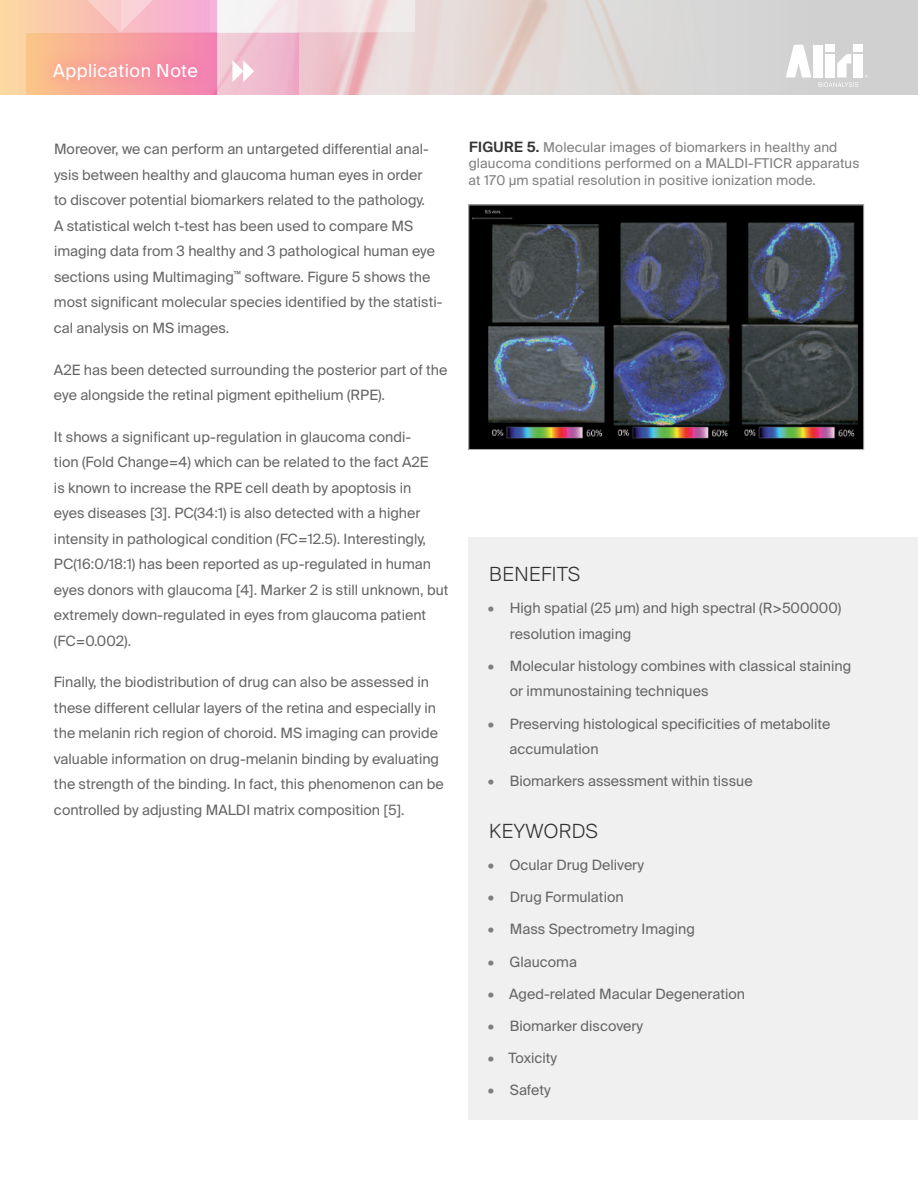
<style>
.page{position:relative;width:918px;height:1188px;background:#fff}
.page>*{position:absolute;margin:0;border:0;box-sizing:border-box;transform-origin:0 0}
.t1{font:300 19.5px "Suisse Intl";letter-spacing:.025em;color:#333}
.t2{font:18px "Suisse Intl";letter-spacing:.025em;color:#fff}
.t3{font:14.25px/25.5px "Suisse Intl";color:#666}
.t4{font:13.5px/16.2px "Suisse Intl";letter-spacing:.01em;color:#7f7f7f}
.s1{font-weight:600;font-size:14.25px;color:#333}
.s2{color:#7f7f7f}
</style>
<div class="page">
<img style="left:230px;top:0;width:688px;height:95px">
<div style="left:0;top:0;width:216px;height:95px;background:#fcd6a3"></div>
<svg style="left:26px;top:33px;width:272px;height:62px"></svg>
<svg style="left:230px;top:0;width:185px;height:32px;fill:#f3e6e9"></svg>
<svg style="left:44px;top:0;width:186px;height:33px"></svg>
<div style="left:854px;top:54px;width:9px;height:23px;background:#fff"></div>
<svg style="left:786px;top:45px;width:25px;height:32px"></svg>
<div style="left:814px;top:45px;width:9px;height:32px;background:#fff"></div>
<svg style="left:818px;top:54px;width:40px;height:33px"></svg>
<div style="left:825px;top:45px;width:10px;height:7px;background:#fff"></div>
<div style="left:854px;top:45px;width:9px;height:7px;background:#fff"></div>
<div style="left:37px;top:47px;width:177px;height:49px;background:#ff008c;opacity:.38"></div>
<svg style="left:232px;top:60px;width:22px;height:22px"></svg>
<img style="left:470px;top:207px;width:392px;height:241px">
<div style="left:468px;top:205px;width:396px;height:245px;border:1px solid #b2b2b2"></div>
<div style="left:469px;top:537px;width:449px;height:583px;background:#f0f0f0"></div>
<p class="t2" style="left:53px;top:60px;width:146px">Application Note</p>
<p class="t3" style="left:54px;top:137px;width:390px">Moreover, we can perform an untargeted differential anal&shy;ysis between healthy and glaucoma human eyes in order<br>to discover potential biomarkers related to the pathology.<br>A statistical welch t-test has been used to compare MS imaging data from 3 healthy and 3 pathological human eye sections using Multimaging<sup>™</sup> software. Figure 5 shows the most significant molecular species identified by the statisti&shy;cal analysis on MS images.</p>
<p class="t3" style="left:54px;top:357px;width:395px">A2E has been detected surrounding the posterior part of the eye alongside the retinal pigment epithelium (RPE).</p>
<p class="t3" style="left:54px;top:424px;width:396px">It shows a significant up-regulation in glaucoma condi-<br>tion (Fold Change=4) which can be related to the fact A2E<br>is known to increase the RPE cell death by apoptosis in<br>eyes diseases [3]. PC(34:1) is also detected with a higher intensity in pathological condition (FC=12.5). Interestingly, PC(16:0/18:1) has been reported as up-regulated in human eyes donors with glaucoma [4]. Marker 2 is still unknown, but extremely down-regulated in eyes from glaucoma patient (FC=0.002).</p>
<p class="t3" style="left:54px;top:670px;width:391px">Finally, the biodistribution of drug can also be assessed in these different cellular layers of the retina and especially in the melanin rich region of choroid. MS imaging can provide valuable information on drug-melanin binding by evaluating the strength of the binding. In fact, this phenomenon can be controlled by adjusting MALDI matrix composition [5].</p>
<p class="t4" style="left:469px;top:139px;width:392px"><span class="s1">FIGURE 5.</span> Molecular images of biomarkers in healthy and glaucoma conditions performed on a MALDI-FTICR apparatus at 170 μm spatial resolution in positive ionization mode.</p>
<h1 class="t1" style="left:489px;top:563px;width:92px">BENEFITS</h1>
<p class="t3" style="left:510px;top:595px;width:333px;text-indent:-22px"><span class="s2">•</span> High spatial (25 μm) and high spectral (R&gt;500000) resolution imaging</p>
<p class="t3" style="left:510px;top:653px;width:343px;text-indent:-22px"><span class="s2">•</span> Molecular histology combines with classical staining or immunostaining techniques</p>
<p class="t3" style="left:510px;top:711px;width:322px;text-indent:-22px"><span class="s2">•</span> Preserving histological specificities of metabolite accumulation</p>
<p class="t3" style="left:488px;top:769px;width:266px"><span class="s2">•</span> Biomarkers assessment within tissue</p>
<h1 class="t1" style="left:489px;top:819px;width:110px">KEYWORDS</h1>
<p class="t3" style="left:488px;top:852px;width:157px"><span class="s2">•</span> Ocular Drug Delivery</p>
<p class="t3" style="left:488px;top:884px;width:137px"><span class="s2">•</span> Drug Formulation</p>
<p class="t3" style="left:488px;top:917px;width:208px"><span class="s2">•</span> Mass Spectrometry Imaging</p>
<p class="t3" style="left:488px;top:949px;width:91px"><span class="s2">•</span> Glaucoma</p>
<p class="t3" style="left:488px;top:981px;width:259px"><span class="s2">•</span> Aged-related Macular Degeneration</p>
<p class="t3" style="left:488px;top:1013px;width:157px"><span class="s2">•</span> Biomarker discovery</p>
<p class="t3" style="left:488px;top:1046px;width:71px"><span class="s2">•</span> Toxicity</p>
<p class="t3" style="left:488px;top:1078px;width:64px"><span class="s2">•</span> Safety</p>
</div>
